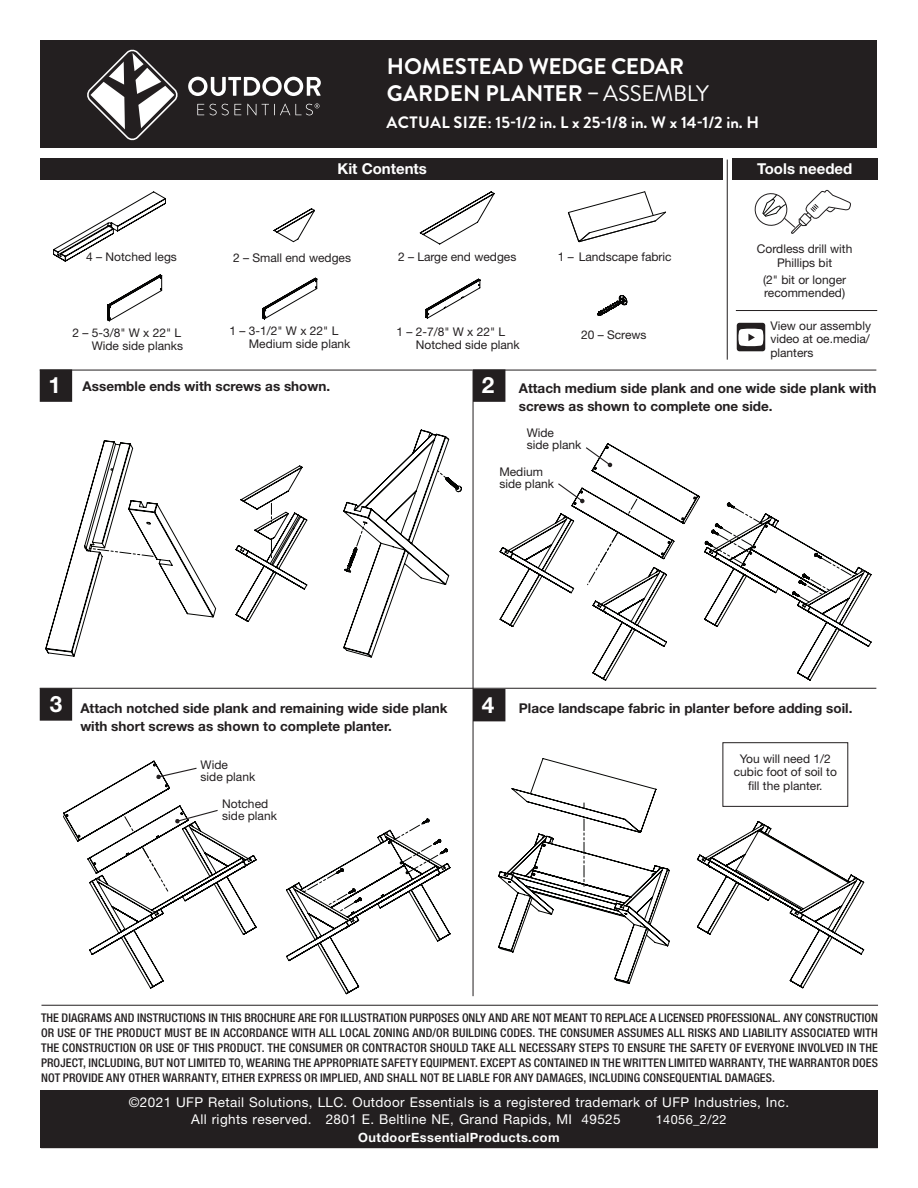
<style>
.page{position:relative;width:918px;height:1188px;background:#fff}
.page>*{position:absolute;margin:0;border:0;box-sizing:border-box;transform-origin:0 0}
.t1{font:700 22.5px/27px "Brandon Grotesque";letter-spacing:.005em;color:#fff}
.t2{font:700 22.5px "Helvetica Neue LT Std";color:#fff}
.t3{font:700 16.5px "Brandon Grotesque";letter-spacing:.015em;color:#fff}
.t4{font:700 15px "Helvetica Neue LT Std";color:#fff}
.t5{font:700 13.5px/18px "Helvetica Neue LT Std";color:#231f20}
.t6{font:13.5px/16.5px "Helvetica Neue LT Std";letter-spacing:.03em;color:#fff}
.t7{font:700 12.75px "Helvetica Neue LT Std";letter-spacing:.03em;color:#fff}
.t8{font:12.75px "Helvetica Neue LT Std";letter-spacing:.03em;color:#fff}
.t9{font:500 condensed 12px/15px "Helvetica Neue LT Std";letter-spacing:.01em;color:#231f20;text-align:justify}
.t10{font:12px/13.5px "Helvetica Neue LT Std";color:#231f20}
.s1{font-style:inherit}
.s2{font-weight:400}
</style>
<div class="page">
<div style="left:40px;top:40px;width:837px;height:108px;background:#231f20"></div>
<div style="left:41px;top:1091px;width:837px;height:57px;background:#231f20"></div>
<div style="left:40px;top:158px;width:683px;height:21px;background:#231f20"></div>
<svg style="left:63px;top:761px;width:194px;height:228px"></svg>
<svg style="left:123px;top:814px;width:11px;height:19px"></svg>
<svg style="left:142px;top:846px;width:26px;height:46px"></svg>
<svg style="left:287px;top:818px;width:163px;height:176px"></svg>
<svg style="left:498px;top:758px;width:172px;height:226px"></svg>
<svg style="left:697px;top:821px;width:167px;height:167px"></svg>
<svg style="left:87px;top:49px;width:91px;height:92px"></svg>
<svg style="left:188px;top:77px;width:133px;height:19px"></svg>
<svg style="left:197px;top:104px;width:44px;height:11px"></svg>
<svg style="left:247px;top:104px;width:9px;height:11px"></svg>
<svg style="left:262px;top:103px;width:57px;height:12px"></svg>
<div style="left:40px;top:370px;width:31px;height:31px;background:#231f20"></div>
<div style="left:40px;top:369px;width:32px;height:33px;border:2px solid #231f20"></div>
<div style="left:474px;top:370px;width:31px;height:31px;background:#231f20"></div>
<div style="left:473px;top:369px;width:32px;height:33px;border:2px solid #231f20"></div>
<div style="left:40px;top:689px;width:31px;height:31px;background:#231f20"></div>
<div style="left:40px;top:688px;width:32px;height:33px;border:2px solid #231f20"></div>
<div style="left:474px;top:690px;width:31px;height:31px;background:#231f20"></div>
<svg style="left:53px;top:191px;width:113px;height:71px"></svg>
<svg style="left:46px;top:440px;width:170px;height:217px"></svg>
<svg style="left:236px;top:465px;width:71px;height:157px"></svg>
<svg style="left:343px;top:429px;width:119px;height:229px"></svg>
<svg style="left:500px;top:443px;width:200px;height:238px"></svg>
<svg style="left:628px;top:497px;width:11px;height:18px"></svg>
<svg style="left:587px;top:532px;width:31px;height:53px"></svg>
<svg style="left:704px;top:502px;width:168px;height:179px"></svg>
<svg style="left:273px;top:208px;width:42px;height:34px"></svg>
<svg style="left:420px;top:191px;width:75px;height:54px"></svg>
<svg style="left:107px;top:274px;width:55px;height:48px"></svg>
<svg style="left:262px;top:278px;width:55px;height:42px"></svg>
<svg style="left:425px;top:278px;width:56px;height:41px"></svg>
<svg style="left:568px;top:191px;width:98px;height:52px"></svg>
<div style="left:732px;top:158px;width:145px;height:21px;background:#231f20"></div>
<hr style="left:41px;top:1005px;width:837px;height:1px;background:#231f20">
<hr style="left:473px;top:370px;width:1px;height:626px;background:#231f20">
<hr style="left:727px;top:160px;width:1px;height:200px;background:#231f20">
<hr style="left:40px;top:688px;width:836px;height:1px;background:#231f20">
<hr style="left:40px;top:370px;width:836px;height:1px;background:#231f20">
<svg style="left:754px;top:190px;width:97px;height:44px"></svg>
<svg style="left:585px;top:446px;width:27px;height:21px"></svg>
<svg style="left:557px;top:482px;width:28px;height:21px"></svg>
<div style="left:723px;top:742px;width:125px;height:65px;border:1px solid #231f20"></div>
<svg style="left:156px;top:767px;width:42px;height:12px"></svg>
<svg style="left:175px;top:809px;width:44px;height:15px"></svg>
<div style="left:737px;top:323px;width:28px;height:28px;background:#231f20;border-radius:3px"></div>
<svg style="left:738px;top:329px;width:25px;height:17px"></svg>
<hr style="left:736px;top:310px;width:141px;height:1px;background:#231f20">
<svg style="left:597px;top:295px;width:30px;height:21px"></svg>
<h1 class="t1" style="left:387px;top:53px;width:324px">HOMESTEAD <span class="s1">WEDGE CEDAR<br></span>GARDEN PLANTER – <span class="s2">ASSEMBLY</span></h1>
<h2 class="t3" style="left:387px;top:111px;width:374px">ACTUAL SIZE: 15-1/2 in. L x 25-1/8 in. W x 14-1/2 in. H</h2>
<p class="t4" style="left:338px;top:160px;width:91px">Kit Contents</p>
<p class="t10" style="left:86px;top:250px;width:92px">4 – Notched legs</p>
<p class="t10" style="left:233px;top:251px;width:120px">2 – Small end wedges</p>
<p class="t10" style="left:398px;top:250px;width:120px">2 – Large end wedges</p>
<p class="t10" style="left:558px;top:250px;width:115px">1 – Landscape fabric</p>
<p class="t10" style="left:72px;top:325px;width:112px;text-align:right">2 – 5-3/8" W x 22" L<br>Wide side planks</p>
<p class="t10" style="left:249px;top:324px;width:103px;text-indent:-19px">1 – 3-1/2" W x 22" L<br>Medium side plank</p>
<p class="t10" style="left:416px;top:325px;width:106px;text-indent:-20px">1 – 2-7/8" W x 22" L<br>Notched side plank</p>
<p class="t10" style="left:581px;top:327px;width:67px">20 – Screws</p>
<p class="t4" style="left:757px;top:159px;width:96px">Tools needed</p>
<p class="t10" style="left:757px;top:242px;width:97px;text-align:center">Cordless drill with<br>Phillips bit</p>
<p class="t10" style="left:763px;top:273px;width:84px">(2" bit or longer recommended)</p>
<p class="t10" style="left:770px;top:319px;width:102px;text-align:justify">View our assembly video at oe.media/ planters</p>
<h1 class="t2" style="left:48px;top:371px;width:14px">1</h1>
<h1 class="t2" style="left:482px;top:371px;width:14px">2</h1>
<p class="t5" style="left:83px;top:377px;width:249px">Assemble ends with screws as shown.</p>
<p class="t5" style="left:519px;top:379px;width:359px">Attach medium side plank and one wide side plank with screws as shown to complete one side.</p>
<p class="t10" style="left:527px;top:427px;width:56px;line-height:12px">Wide<br>side plank</p>
<p class="t10" style="left:499px;top:465px;width:56px;line-height:12px">Medium side plank</p>
<h1 class="t2" style="left:50px;top:690px;width:14px">3</h1>
<h1 class="t2" style="left:482px;top:691px;width:14px">4</h1>
<p class="t5" style="left:80px;top:699px;width:369px">Attach notched side plank and remaining wide side plank with short screws as shown to complete planter.</p>
<p class="t10" style="left:201px;top:759px;width:56px;line-height:12px">Wide<br>side plank</p>
<p class="t10" style="left:222px;top:797px;width:56px;line-height:12px">Notched side plank</p>
<p class="t5" style="left:519px;top:698px;width:335px">Place landscape fabric in planter before adding soil.</p>
<p class="t10" style="left:734px;top:752px;width:105px;text-align:center">You will need 1/2 cubic foot of soil to fill the planter.</p>
<p class="t9" style="left:41px;top:1010px;width:839px">THE DIAGRAMS AND INSTRUCTIONS IN THIS BROCHURE ARE FOR ILLUSTRATION PURPOSES ONLY AND ARE NOT MEANT TO REPLACE A LICENSED PROFESSIONAL. ANY CONSTRUCTION OR USE OF THE PRODUCT MUST BE IN ACCORDANCE WITH ALL LOCAL ZONING AND/OR BUILDING CODES. THE CONSUMER ASSUMES ALL RISKS AND LIABILITY ASSOCIATED WITH THE CONSTRUCTION OR USE OF THIS PRODUCT. THE CONSUMER OR CONTRACTOR SHOULD TAKE ALL NECESSARY STEPS TO ENSURE THE SAFETY OF EVERYONE INVOLVED IN THE PROJECT, INCLUDING, BUT NOT LIMITED TO, WEARING THE APPROPRIATE SAFETY EQUIPMENT. EXCEPT AS CONTAINED IN THE WRITTEN LIMITED WARRANTY, THE WARRANTOR DOES NOT PROVIDE ANY OTHER WARRANTY, EITHER EXPRESS OR IMPLIED, AND SHALL NOT BE LIABLE FOR ANY DAMAGES, INCLUDING CONSEQUENTIAL DAMAGES.</p>
<p class="t6" style="left:191px;top:1094px;width:599px;text-indent:-63px">©2021 UFP Retail Solutions, LLC. Outdoor Essentials is a registered trademark of UFP Industries, Inc.<br>All rights reserved. 2801 E. Beltline NE, Grand Rapids, MI 49525</p>
<p class="t8" style="left:656px;top:1111px;width:72px">14056_2/22</p>
<p class="t7" style="left:358px;top:1129px;width:203px">OutdoorEssentialProducts.com</p>
</div>
